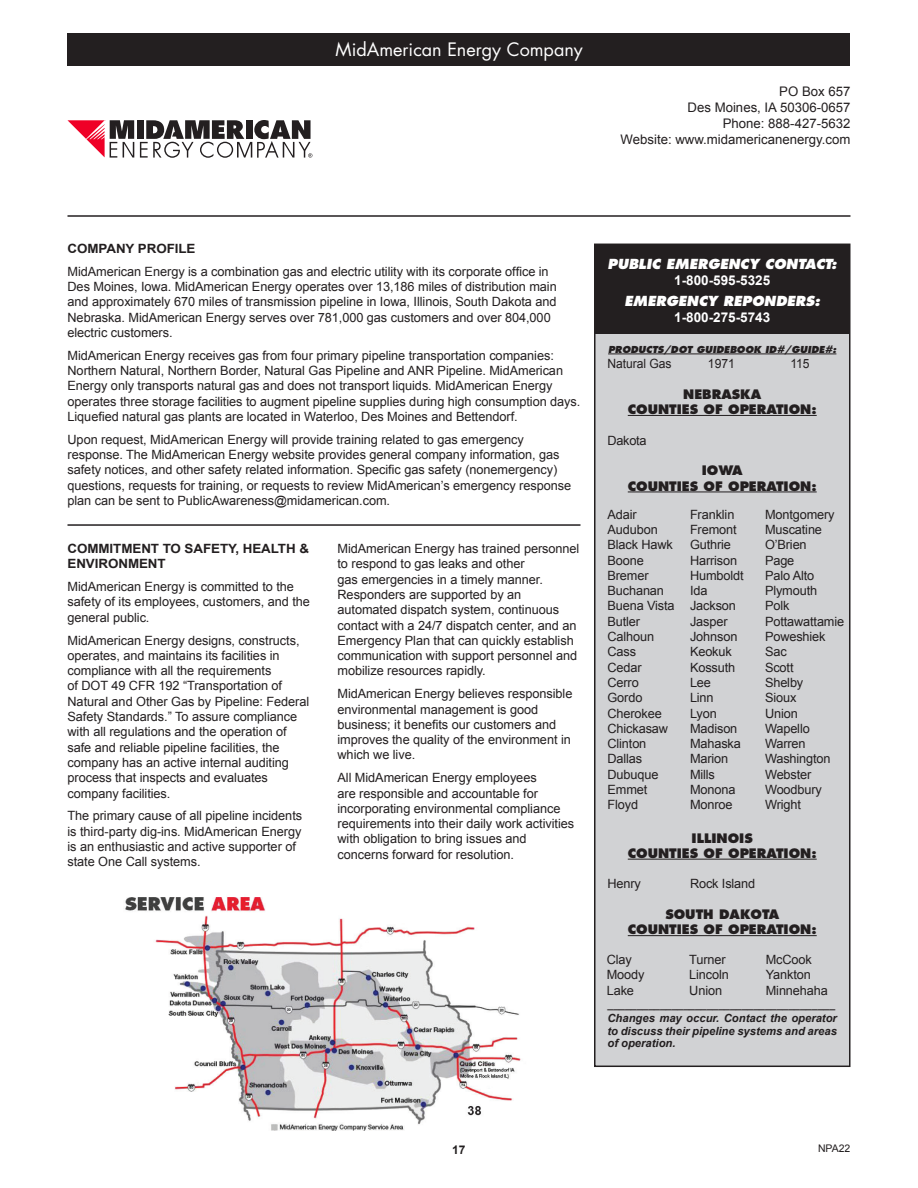
<style>
.page{position:relative;width:918px;height:1188px;background:#fff}
.page>*{position:absolute;margin:0;border:0;box-sizing:border-box;transform-origin:0 0}
.t1{font:18px "Futura";color:#fff}
.t2{font:italic 800 13.5px "Futura";color:#fff}
.t3{font:700 13.5px "Arial";color:#fff}
.t4{font:13.2px "Arial";color:#231f20}
.t5{font:12.75px/15.3px "Arial";letter-spacing:-.005em;color:#231f20}
.t6{font:800 12.75px "Futura";color:#231f20}
.t7{font:700 12.75px/15.3px "Arial";letter-spacing:-.005em;color:#231f20;scale:1.05 1}
.t8{font:12.75px "Arial";letter-spacing:-.005em;color:#231f20;scale:.95 1}
.t9{font:700 12px "Arial";color:#231f20}
.t10{font:italic 700 11.25px/13.5px "Arial";color:#231f20}
.t11{font:italic 700 10.5px "Arial";color:#231f20}
.t12{font:10.5px "Arial";color:#231f20}
.t13{font:italic 800 9.3px "Futura";color:#231f20}
</style>
<div class="page">
<div style="left:68px;top:34px;width:782px;height:32px;background:#231f20"></div>
<hr style="left:67px;top:215px;width:783px;height:2px;background:#231f20">
<hr style="left:68px;top:524px;width:513px;height:2px;background:#231f20">
<div style="left:595px;top:244px;width:255px;height:822px;background:#d1d2d4"></div>
<div style="left:594px;top:244px;width:256px;height:823px;border:2px solid #231f20"></div>
<div style="left:594px;top:244px;width:256px;height:90px;background:#231f20"></div>
<hr style="left:608px;top:354px;width:228px;height:1px;background:#231f20">
<hr style="left:628px;top:415px;width:189px;height:1px;background:#231f20">
<hr style="left:628px;top:492px;width:189px;height:1px;background:#231f20">
<hr style="left:628px;top:859px;width:189px;height:1px;background:#231f20">
<hr style="left:628px;top:935px;width:189px;height:1px;background:#231f20">
<img style="left:125px;top:897px;width:396px;height:233px">
<div style="left:137px;top:120px;width:7px;height:19px;background:#231f20"></div>
<svg style="left:68px;top:120px;width:66px;height:38px"></svg>
<svg style="left:140px;top:120px;width:172px;height:38px"></svg>
<p class="t1" style="left:336px;top:38px;width:249px">MidAmerican Energy Company</p>
<p class="t4" style="left:779px;top:83px;width:73px">PO Box 657</p>
<p class="t4" style="left:688px;top:99px;width:164px">Des Moines, IA 50306-0657</p>
<p class="t4" style="left:723px;top:114px;width:129px">Phone: 888-427-5632</p>
<p class="t4" style="left:621px;top:130px;width:231px">Website: www.midamericanenergy.com</p>
<p class="t7" style="left:68px;top:241px;width:123px">COMPANY PROFILE</p>
<p class="t5" style="left:68px;top:264px;width:491px">MidAmerican Energy is a combination gas and electric utility with its corporate office in Des Moines, Iowa. MidAmerican Energy operates over 13,186 miles of distribution main and approximately 670 miles of transmission pipeline in Iowa, Illinois, South Dakota and Nebraska. MidAmerican Energy serves over 781,000 gas customers and over 804,000 electric customers.</p>
<p class="t5" style="left:68px;top:348px;width:514px">MidAmerican Energy receives gas from four primary pipeline transportation companies:<br>Northern Natural, Northern Border, Natural Gas Pipeline and ANR Pipeline. MidAmerican Energy only transports natural gas and does not transport liquids. MidAmerican Energy operates three storage facilities to augment pipeline supplies during high consumption days.<br>Liquefied natural gas plants are located in Waterloo, Des Moines and Bettendorf.</p>
<p class="t5" style="left:68px;top:432px;width:505px">Upon request, MidAmerican Energy will provide training related to gas emergency response. The MidAmerican Energy website provides general company information, gas safety notices, and other safety related information. Specific gas safety (nonemergency) questions, requests for training, or requests to review MidAmerican’s emergency response plan can be sent to PublicAwareness@midamerican.com.</p>
<p class="t7" style="left:68px;top:541px;width:232px">COMMITMENT TO SAFETY, HEALTH &amp;<br>ENVIRONMENT</p>
<p class="t5" style="left:68px;top:579px;width:244px">MidAmerican Energy is committed to the safety of its employees, customers, and the general public.</p>
<p class="t5" style="left:68px;top:633px;width:243px">MidAmerican Energy designs, constructs, operates, and maintains its facilities in compliance with all the requirements<br>of DOT 49 CFR 192 “Transportation of Natural and Other Gas by Pipeline: Federal Safety Standards.” To assure compliance with all regulations and the operation of safe and reliable pipeline facilities, the company has an active internal auditing process that inspects and evaluates company facilities.</p>
<p class="t5" style="left:68px;top:808px;width:236px">The primary cause of all pipeline incidents is third-party dig-ins. MidAmerican Energy is an enthusiastic and active supporter of state One Call systems.</p>
<p class="t5" style="left:338px;top:541px;width:243px">MidAmerican Energy has trained personnel</p>
<p class="t5" style="left:338px;top:556px;width:241px">to respond to gas leaks and other<br>gas emergencies in a timely manner.<br>Responders are supported by an automated dispatch system, continuous contact with a 24/7 dispatch center, and an Emergency Plan that can quickly establish communication with support personnel and mobilize resources rapidly.</p>
<p class="t5" style="left:338px;top:686px;width:236px">MidAmerican Energy believes responsible environmental management is good business; it benefits our customers and improves the quality of the environment in which we live.</p>
<p class="t5" style="left:338px;top:770px;width:238px">All MidAmerican Energy employees<br>are responsible and accountable for incorporating environmental compliance requirements into their daily work activities with obligation to bring issues and concerns forward for resolution.</p>
<p class="t2" style="left:608px;top:255px;width:231px">PUBLIC EMERGENCY CONTACT:</p>
<p class="t3" style="left:674px;top:272px;width:98px">1-800-595-5325</p>
<p class="t2" style="left:624px;top:293px;width:197px">EMERGENCY REPONDERS:</p>
<p class="t3" style="left:674px;top:309px;width:98px">1-800-275-5743</p>
<p class="t13" style="left:608px;top:344px;width:230px">PRODUCTS/DOT GUIDEBOOK ID#/GUIDE#:</p>
<p class="t8" style="left:608px;top:355px;width:69px">Natural Gas</p>
<p class="t8" style="left:708px;top:355px;width:30px">1971</p>
<p class="t8" style="left:790px;top:355px;width:22px">115</p>
<p class="t6" style="left:683px;top:386px;width:80px">NEBRASKA</p>
<p class="t6" style="left:628px;top:401px;width:190px">COUNTIES OF OPERATION:</p>
<p class="t5" style="left:608px;top:433px;width:41px">Dakota</p>
<p class="t6" style="left:702px;top:463px;width:42px">IOWA</p>
<p class="t6" style="left:628px;top:478px;width:190px">COUNTIES OF OPERATION:</p>
<p class="t5" style="left:608px;top:507px;width:31px">Adair</p>
<p class="t5" style="left:608px;top:522px;width:52px">Audubon</p>
<p class="t5" style="left:608px;top:537px;width:67px">Black Hawk</p>
<p class="t5" style="left:608px;top:553px;width:38px">Boone</p>
<p class="t5" style="left:608px;top:568px;width:43px">Bremer</p>
<p class="t5" style="left:608px;top:583px;width:58px">Buchanan</p>
<p class="t5" style="left:608px;top:598px;width:69px">Buena Vista</p>
<p class="t5" style="left:608px;top:614px;width:34px">Butler</p>
<p class="t5" style="left:608px;top:629px;width:48px">Calhoun</p>
<p class="t5" style="left:608px;top:644px;width:30px">Cass</p>
<p class="t5" style="left:608px;top:660px;width:36px">Cedar</p>
<p class="t5" style="left:608px;top:675px;width:36px">Cerro<br>Gordo</p>
<p class="t5" style="left:608px;top:706px;width:56px">Cherokee</p>
<p class="t5" style="left:608px;top:721px;width:62px">Chickasaw</p>
<p class="t5" style="left:608px;top:736px;width:40px">Clinton</p>
<p class="t5" style="left:608px;top:751px;width:36px">Dallas</p>
<p class="t5" style="left:608px;top:767px;width:52px">Dubuque</p>
<p class="t5" style="left:608px;top:782px;width:41px">Emmet</p>
<p class="t5" style="left:608px;top:797px;width:32px">Floyd</p>
<p class="t5" style="left:690px;top:507px;width:55px">Franklin<br>Fremont<br>Guthrie<br>Harrison<br>Humboldt<br>Ida<br>Jackson<br>Jasper<br>Johnson<br>Keokuk<br>Kossuth<br>Lee<br>Linn<br>Lyon<br>Madison<br>Mahaska<br>Marion<br>Mills<br>Monona<br>Monroe</p>
<p class="t5" style="left:765px;top:507px;width:81px">Montgomery<br>Muscatine<br>O’Brien<br>Page<br>Palo Alto<br>Plymouth<br>Polk<br>Pottawattamie<br>Poweshiek<br>Sac<br>Scott<br>Shelby<br>Sioux<br>Union<br>Wapello<br>Warren<br>Washington<br>Webster<br>Woodbury<br>Wright</p>
<p class="t6" style="left:692px;top:830px;width:63px">ILLINOIS</p>
<p class="t6" style="left:628px;top:845px;width:190px">COUNTIES OF OPERATION:</p>
<p class="t5" style="left:608px;top:876px;width:35px">Henry</p>
<p class="t5" style="left:690px;top:876px;width:67px">Rock Island</p>
<p class="t6" style="left:665px;top:906px;width:115px">SOUTH DAKOTA</p>
<p class="t6" style="left:628px;top:922px;width:190px">COUNTIES OF OPERATION:</p>
<p class="t5" style="left:607px;top:952px;width:27px">Clay</p>
<p class="t5" style="left:607px;top:967px;width:39px">Moody</p>
<p class="t5" style="left:607px;top:983px;width:29px">Lake</p>
<p class="t5" style="left:689px;top:952px;width:41px">Turner<br>Lincoln<br>Union</p>
<p class="t5" style="left:766px;top:952px;width:64px">McCook<br>Yankton<br>Minnehaha</p>
<p class="t11" style="left:608px;top:997px;width:229px">_______________________________________</p>
<p class="t10" style="left:608px;top:1011px;width:231px">Changes may occur. Contact the operator to discuss their pipeline systems and areas</p>
<p class="t10" style="left:608px;top:1037px;width:70px">of operation.</p>
<p class="t9" style="left:452px;top:1141px;width:15px">17</p>
<p class="t12" style="left:818px;top:1142px;width:34px">NPA22</p>
</div>
